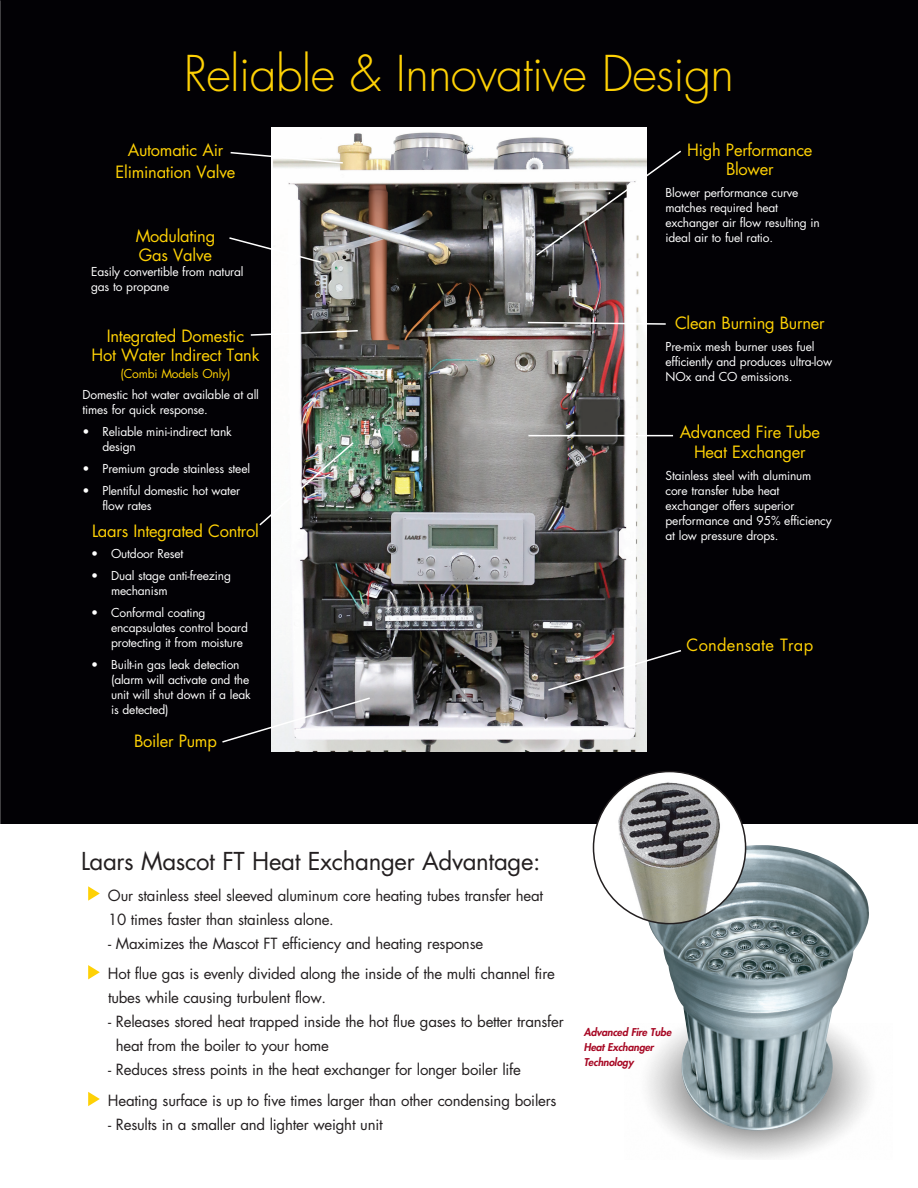
<style>
.page{position:relative;width:918px;height:1188px;background:#fff}
.page>*{position:absolute;margin:0;border:0;box-sizing:border-box;transform-origin:0 0}
.t1{font:300 48px "Futura";letter-spacing:-.015em;color:#fed105}
.t2{font:24px "Futura";letter-spacing:-.015em;color:#231f20}
.t3{font:16.5px/19.5px "Futura";letter-spacing:-.015em;color:#fed105;text-align:center}
.t4{font:16.5px "Futura";letter-spacing:.015em;color:#fed105}
.t5{font:15px/24px "Futura";letter-spacing:-.015em;color:#231f20}
.t6{font:12px/15px "Futura";letter-spacing:-.015em;color:#fff}
.t7{font:12px "Futura";letter-spacing:-.015em;color:#fed105}
.t8{font:italic 800 10.5px/15px "Futura";letter-spacing:-.015em;color:#a70824}
</style>
<div class="page">
<div style="left:0;top:0;width:918px;height:824px;background:#020105"></div>
<svg style="left:88px;top:886px;width:12px;height:15px"></svg>
<svg style="left:88px;top:965px;width:12px;height:14px"></svg>
<svg style="left:88px;top:1092px;width:12px;height:14px"></svg>
<img style="left:271px;top:128px;width:376px;height:624px">
<svg style="left:230px;top:151px;width:114px;height:13px"></svg>
<svg style="left:535px;top:149px;width:146px;height:108px"></svg>
<svg style="left:526px;top:321px;width:140px;height:5px"></svg>
<svg style="left:229px;top:236px;width:94px;height:28px"></svg>
<svg style="left:250px;top:329px;width:109px;height:8px"></svg>
<img style="left:259px;top:441px;width:96px;height:86px">
<svg style="left:222px;top:696px;width:150px;height:48px"></svg>
<hr style="left:528px;top:435px;width:145px;height:1px;background:#fff">
<svg style="left:547px;top:649px;width:134px;height:43px"></svg>
<img style="left:647px;top:845px;width:224px;height:286px">
<img style="left:594px;top:772px;width:152px;height:152px;border-radius:76px">
<p class="t1" style="left:184px;top:43px;width:552px">Reliable &amp; Innovative Design</p>
<p class="t3" style="left:116px;top:138px;width:121px;line-height:22.5px">Automatic Air<br>Elimination Valve</p>
<p class="t3" style="left:136px;top:226px;width:81px;text-align:left">Modulating<br>Gas Valve</p>
<p class="t6" style="left:91px;top:264px;width:154px">Easily convertible from natural gas to propane</p>
<p class="t3" style="left:91px;top:325px;width:170px">Integrated Domestic<br>Hot Water Indirect Tank</p>
<p class="t7" style="left:121px;top:365px;width:111px">(Combi Models Only)</p>
<p class="t6" style="left:82px;top:387px;width:178px">Domestic hot water available at all times for quick response.</p>
<p class="t6" style="left:102px;top:424px;width:131px;text-indent:-20px">• Reliable mini-indirect tank design</p>
<p class="t6" style="left:82px;top:461px;width:169px">• Premium grade stainless steel</p>
<p class="t6" style="left:102px;top:482px;width:139px;text-indent:-20px">• Plentiful domestic hot water flow rates</p>
<p class="t3" style="left:92px;top:520px;width:168px">Laars Integrated Control</p>
<p class="t6" style="left:91px;top:546px;width:94px">• Outdoor Reset</p>
<p class="t6" style="left:111px;top:568px;width:121px;text-indent:-20px">• Dual stage anti-freezing mechanism</p>
<p class="t6" style="left:111px;top:605px;width:138px;text-indent:-20px">• Conformal coating encapsulates control board protecting it from moisture</p>
<p class="t6" style="left:111px;top:656px;width:141px;text-indent:-20px">• Built-in gas leak detection (alarm will activate and the unit will shut down if a leak is detected)</p>
<p class="t3" style="left:134px;top:731px;width:84px">Boiler Pump</p>
<p class="t3" style="left:687px;top:140px;width:127px">High Performance<br>Blower</p>
<p class="t6" style="left:666px;top:185px;width:156px">Blower performance curve matches required heat exchanger air flow resulting in ideal air to fuel ratio.</p>
<p class="t3" style="left:675px;top:313px;width:151px">Clean Burning Burner</p>
<p class="t6" style="left:666px;top:339px;width:168px">Pre-mix mesh burner uses fuel efficiently and produces ultra-low<br>NOx and CO emissions.</p>
<p class="t3" style="left:680px;top:422px;width:142px">Advanced Fire Tube<br>Heat Exchanger</p>
<p class="t6" style="left:666px;top:468px;width:168px">Stainless steel with aluminum core transfer tube heat exchanger offers superior performance and 95% efficiency at low pressure drops.</p>
<p class="t4" style="left:687px;top:633px;width:128px">Condensate Trap</p>
<p class="t2" style="left:81px;top:845px;width:461px">Laars Mascot FT Heat Exchanger Advantage:</p>
<p class="t5" style="left:108px;top:883px;width:437px">Our stainless steel sleeved aluminum core heating tubes transfer heat<br>10 times faster than stainless alone.</p>
<p class="t5" style="left:108px;top:931px;width:377px">- Maximizes the Mascot FT efficiency and heating response</p>
<p class="t5" style="left:108px;top:962px;width:448px">Hot flue gas is evenly divided along the inside of the multi channel fire tubes while causing turbulent flow.</p>
<p class="t5" style="left:116px;top:1010px;width:449px;text-indent:-8px">- Releases stored heat trapped inside the hot flue gases to better transfer heat from the boiler to your home</p>
<p class="t5" style="left:108px;top:1058px;width:414px">- Reduces stress points in the heat exchanger for longer boiler life</p>
<p class="t5" style="left:108px;top:1088px;width:450px">Heating surface is up to five times larger than other condensing boilers</p>
<p class="t5" style="left:108px;top:1112px;width:276px">- Results in a smaller and lighter weight unit</p>
<p class="t8" style="left:584px;top:1024px;width:89px">Advanced Fire Tube<br>Heat Exchanger<br>Technology</p>
</div>
